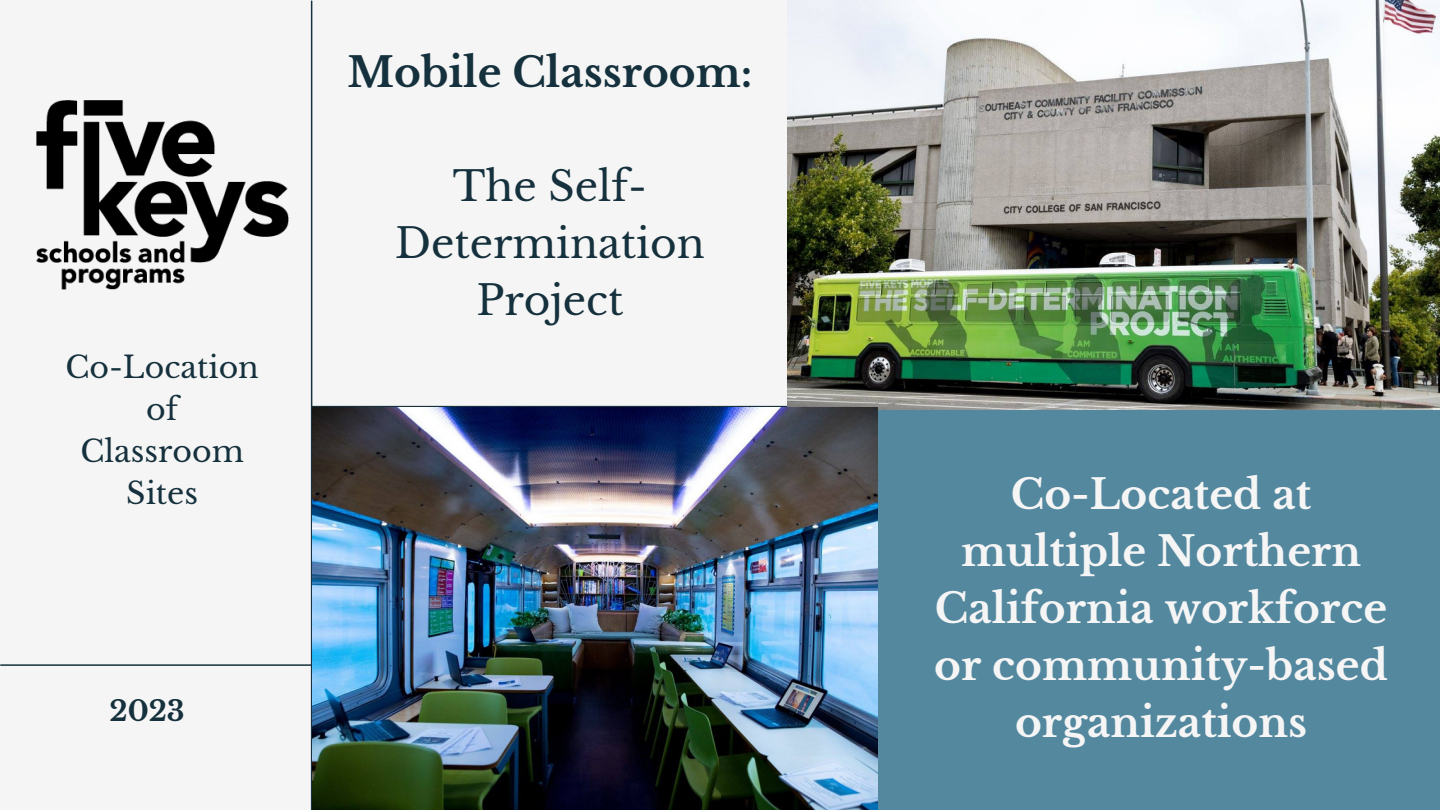
<style>
.page{position:relative;width:1440px;height:810px;background:#f6f5f5}
.page>*{position:absolute;margin:0;border:0;box-sizing:border-box;transform-origin:0 0}
.t1{font:700 40.8px/57px "Libre Baskerville";color:#f6f5f5;text-align:center}
.t2{font:40.8px/57px "Libre Baskerville";color:#15313d;text-align:center}
.t3{font:700 40.8px "Libre Baskerville";color:#15313d}
.t4{font:30px/42px "Libre Baskerville";color:#15313d;text-align:center}
.t5{font:700 27.9px "Libre Baskerville";color:#15313d}
</style>
<div class="page">
<div style="left:878px;top:407px;width:562px;height:403px;background:#53889f"></div>
<hr style="left:311px;top:1px;width:1px;height:809px;background:#15313d">
<hr style="left:1px;top:664px;width:311px;height:2px;background:#15313d">
<hr style="left:312px;top:406px;width:1128px;height:1px;background:#15313d">
<img style="left:36px;top:100px;width:252px;height:190px">
<img style="left:788px;top:0;width:652px;height:410px">
<img style="left:312px;top:407px;width:566px;height:403px">
<h3 class="t4" style="left:65px;top:347px;width:195px">Co-Location of<br>Classroom<br>Sites</h3>
<p class="t5" style="left:110px;top:694px;width:77px">2023</p>
<p class="t3" style="left:348px;top:47px;width:406px">Mobile Classroom:</p>
<p class="t2" style="left:395px;top:158px;width:311px">The Self-<br>Determination<br>Project</p>
<h1 class="t1" style="left:934px;top:466px;width:455px">Co-Located at multiple Northern<br>California workforce or community-based organizations</h1>
</div>
